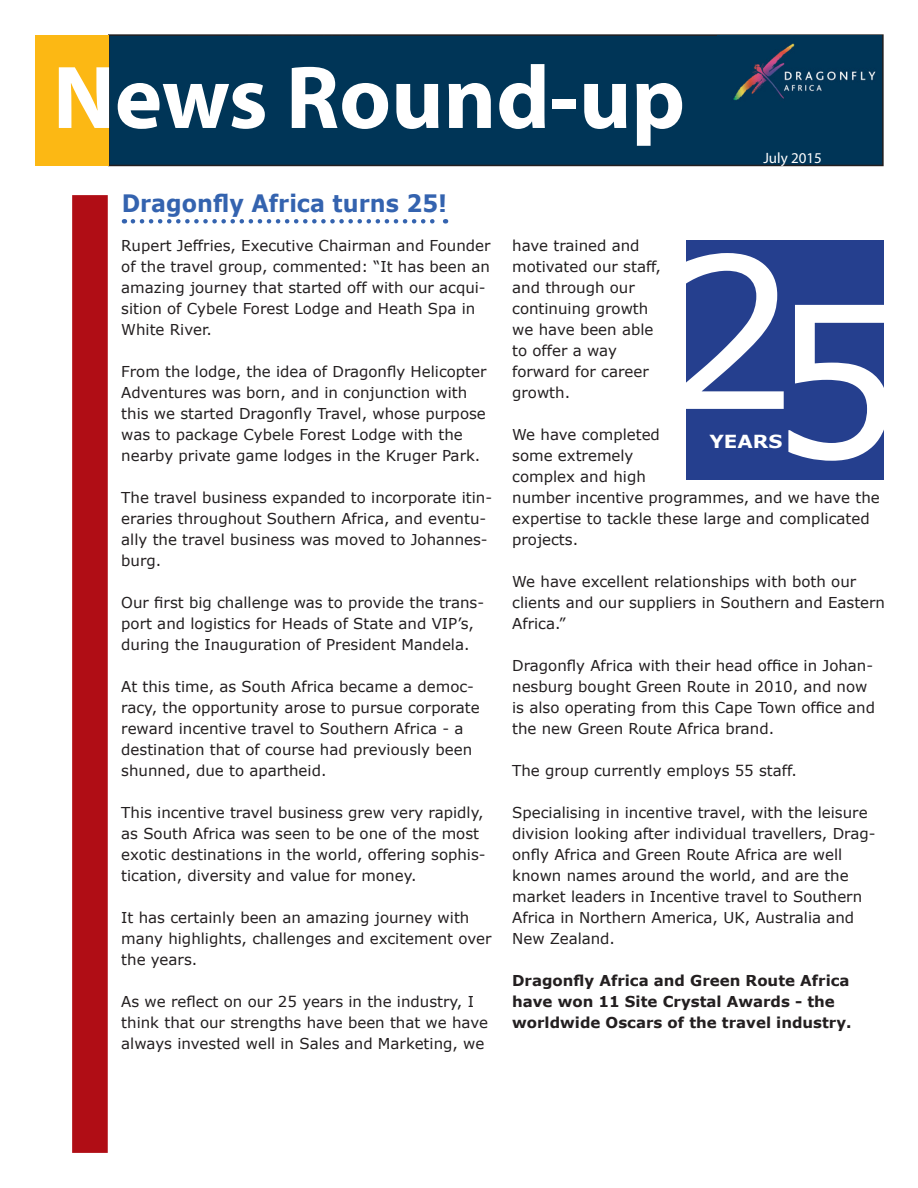
<style>
.page{position:relative;width:918px;height:1188px;background:#fff}
.page>*{position:absolute;margin:0;border:0;box-sizing:border-box;transform-origin:0 0}
.t1{font:210px "Verdana";color:#fff}
.t2{font:700 90px "Myriad Pro";color:#fff}
.Headline{font:700 24px "Verdana";color:#3463af;scale:.93 1}
.t3{font:700 18px "Verdana";color:#fff;scale:1.1 1}
.Body{font:15px/21px "Verdana";color:#231f20}
.Body-2{font:700 15px/21px "Verdana";color:#231f20}
.Masthead{font:15px "Myriad Pro";color:#fff}
</style>
<div class="page">
<div style="left:109px;top:35px;width:774px;height:130px;background:#003557"></div>
<div style="left:108px;top:34px;width:776px;height:132px;border:2px solid #231f20"></div>
<div style="left:35px;top:35px;width:74px;height:130px;background:#fcb814"></div>
<img style="left:718px;top:36px;width:164px;height:81px">
<div style="left:72px;top:195px;width:36px;height:958px;background:#b00d15"></div>
<svg style="left:133px;top:219px;width:313px;height:5px"></svg>
<div style="left:686px;top:240px;width:198px;height:240px;background:#253f8e"></div>
<p class="t2" style="left:53px;top:39px;width:634px">News Round-up</p>
<p class="Headline" style="left:122px;top:187px;width:352px">Dragonfly Africa turns 25!</p>
<p class="Masthead" style="left:763px;top:148px;width:60px">July 2015</p>
<p class="Body" style="left:121px;top:235px;width:371px">Rupert Jeffries, Executive Chairman and Founder of the travel group, commented: “It has been an amazing journey that started off with our acqui&shy;sition of Cybele Forest Lodge and Heath Spa in White River.</p>
<p class="Body" style="left:121px;top:361px;width:367px">From the lodge, the idea of Dragonfly Helicopter Adventures was born, and in conjunction with this we started Dragonfly Travel, whose purpose was to package Cybele Forest Lodge with the nearby private game lodges in the Kruger Park.</p>
<p class="Body" style="left:121px;top:487px;width:372px">The travel business expanded to incorporate itin&shy;eraries throughout Southern Africa, and eventu&shy;ally the travel business was moved to Johannes&shy;burg.</p>
<p class="Body" style="left:121px;top:592px;width:364px">Our first big challenge was to provide the trans&shy;port and logistics for Heads of State and VIP’s, during the Inauguration of President Mandela.</p>
<p class="Body" style="left:121px;top:676px;width:360px">At this time, as South Africa became a democ&shy;racy, the opportunity arose to pursue corporate reward incentive travel to Southern Africa - a destination that of course had previously been shunned, due to apartheid.</p>
<p class="Body" style="left:121px;top:802px;width:366px">This incentive travel business grew very rapidly, as South Africa was seen to be one of the most exotic destinations in the world, offering sophis&shy;tication, diversity and value for money.</p>
<p class="Body" style="left:121px;top:907px;width:372px">It has certainly been an amazing journey with many highlights, challenges and excitement over the years.</p>
<p class="Body" style="left:121px;top:991px;width:368px">As we reflect on our 25 years in the industry, I think that our strengths have been that we have always invested well in Sales and Marketing, we</p>
<p class="Body" style="left:512px;top:235px;width:150px">have trained and motivated our staff, and through our continuing growth we have been able to offer a way forward for career growth.</p>
<p class="Body" style="left:512px;top:424px;width:369px">We have completed<br>some extremely<br>complex and high<br>number incentive programmes, and we have the expertise to tackle these large and complicated projects.</p>
<p class="Body" style="left:512px;top:571px;width:374px">We have excellent relationships with both our clients and our suppliers in Southern and Eastern<br>Africa.”</p>
<p class="Body" style="left:512px;top:655px;width:364px">Dragonfly Africa with their head office in Johan&shy;nesburg bought Green Route in 2010, and now is also operating from this Cape Town office and the new Green Route Africa brand.</p>
<p class="Body" style="left:512px;top:760px;width:286px">The group currently employs 55 staff.</p>
<p class="Body" style="left:512px;top:802px;width:365px">Specialising in incentive travel, with the leisure division looking after individual travellers, Drag&shy;onfly Africa and Green Route Africa are well known names around the world, and are the market leaders in Incentive travel to Southern Africa in Northern America, UK, Australia and New Zealand.</p>
<p class="Body-2" style="left:512px;top:970px;width:341px">Dragonfly Africa and Green Route Africa have won 11 Site Crystal Awards - the worldwide Oscars of the travel industry.</p>
<p class="t1" style="left:664px;top:188px;width:135px">2</p>
<p class="t3" style="left:709px;top:429px;width:68px">YEARS</p>
<p class="t1" style="left:769px;top:237px;width:135px">5</p>
</div>
